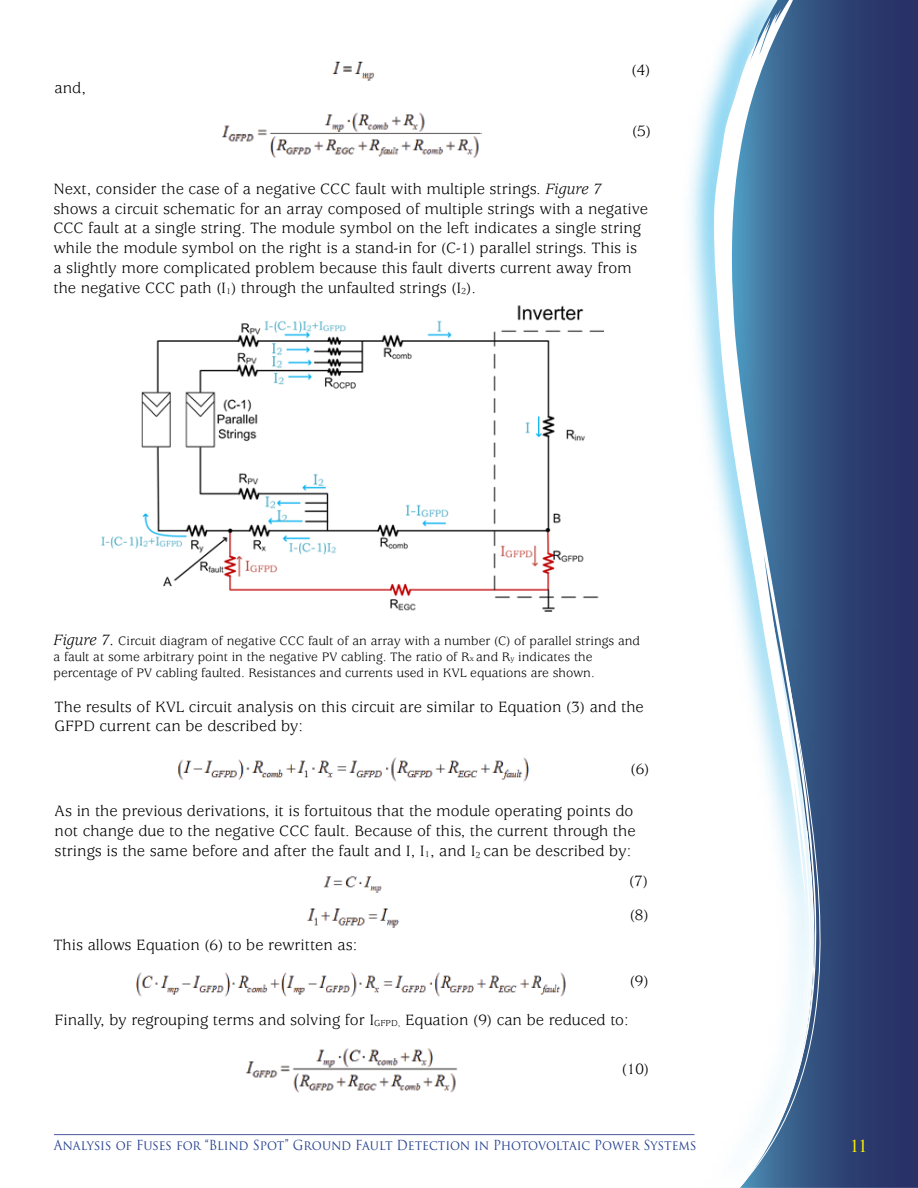
<style>
.page{position:relative;width:918px;height:1188px;background:#fff}
.page>*{position:absolute;margin:0;border:0;box-sizing:border-box;transform-origin:0 0}
.t1{font:18px "Times New Roman";color:#fff200}
.t2{font:16.5px/19.8px "Usherwood";color:#000}
.t3{font:13.5px/16.2px "Usherwood";color:#000}
.t4{font:13.5px "Trajan Pro";color:#25408f;scale:.92 1}
.s1{font-style:italic}
.s2{font-size:9.6px}
.s3{font-style:italic;font-size:16.5px}
.s4{font-size:7.8px}
</style>
<div class="page">
<hr style="left:54px;top:1134px;width:640px;height:1px;background:#6269a7">
<svg style="left:585px;top:0;width:333px;height:1188px"></svg>
<img style="left:653px;top:0;width:184px;height:1188px">
<svg style="left:713px;top:0;width:106px;height:606px"></svg>
<svg style="left:756px;top:49px;width:12px;height:29px"></svg>
<svg style="left:699px;top:606px;width:125px;height:582px"></svg>
<svg style="left:757px;top:830px;width:59px;height:331px"></svg>
<img style="left:101px;top:300px;width:502px;height:312px">
<img style="left:332px;top:61px;width:42px;height:20px">
<img style="left:221px;top:112px;width:260px;height:46px">
<img style="left:178px;top:757px;width:351px;height:25px">
<img style="left:323px;top:876px;width:59px;height:17px">
<img style="left:307px;top:908px;width:92px;height:20px">
<img style="left:136px;top:972px;width:430px;height:25px">
<img style="left:245px;top:1048px;width:212px;height:45px">
<p class="t2" style="left:55px;top:79px;width:33px">and,</p>
<p class="t2" style="left:632px;top:61px;width:20px">(4)</p>
<p class="t2" style="left:632px;top:122px;width:20px">(5)</p>
<p class="t2" style="left:53px;top:179px;width:596px">Next, consider the case of a negative CCC fault with multiple strings. <span class="s1">Figure 7 </span>shows a circuit schematic for an array composed of multiple strings with a negative CCC fault at a single string. The module symbol on the left indicates a single string while the module symbol on the right is a stand-in for (C-1) parallel strings. This is a slightly more complicated problem because this fault diverts current away from the negative CCC path (I<span class="s2">1</span>) through the unfaulted strings (I<span class="s2">2</span>).</p>
<p class="t3" style="left:54px;top:633px;width:588px"><span class="s3">Figure 7.</span> Circuit diagram of negative CCC fault of an array with a number (C) of parallel strings and a fault at some arbitrary point in the negative PV cabling. The ratio of R<span class="s4">x</span> and R<span class="s4">y</span> indicates the percentage of PV cabling faulted. Resistances and currents used in KVL equations are shown.</p>
<p class="t2" style="left:55px;top:697px;width:591px">The results of KVL circuit analysis on this circuit are similar to Equation (3) and the<br>GFPD current can be described by:</p>
<p class="t2" style="left:631px;top:759px;width:20px">(6)</p>
<p class="t2" style="left:55px;top:802px;width:582px">As in the previous derivations, it is fortuitous that the module operating points do not change due to the negative CCC fault. Because of this, the current through the strings is the same before and after the fault and I, I<span class="s2">1</span>, and I<sub>2</sub> can be described by:</p>
<p class="t2" style="left:629px;top:864px;width:21px;line-height:34.5px">(7) (8)</p>
<p class="t2" style="left:53px;top:935px;width:306px">This allows Equation (6) to be rewritten as:</p>
<p class="t2" style="left:630px;top:972px;width:20px">(9)</p>
<p class="t2" style="left:55px;top:1011px;width:576px">Finally, by regrouping terms and solving for I<span class="s2">GFPD,</span> Equation (9) can be reduced to:</p>
<p class="t2" style="left:622px;top:1060px;width:29px">(10)</p>
<p class="t4" style="left:54px;top:1136px;width:700px">Analysis of Fuses for “Blind Spot” Ground Fault Detection in Photovoltaic Power Systems</p>
<p class="t1" style="left:850px;top:1134px;width:19px">11</p>
</div>
